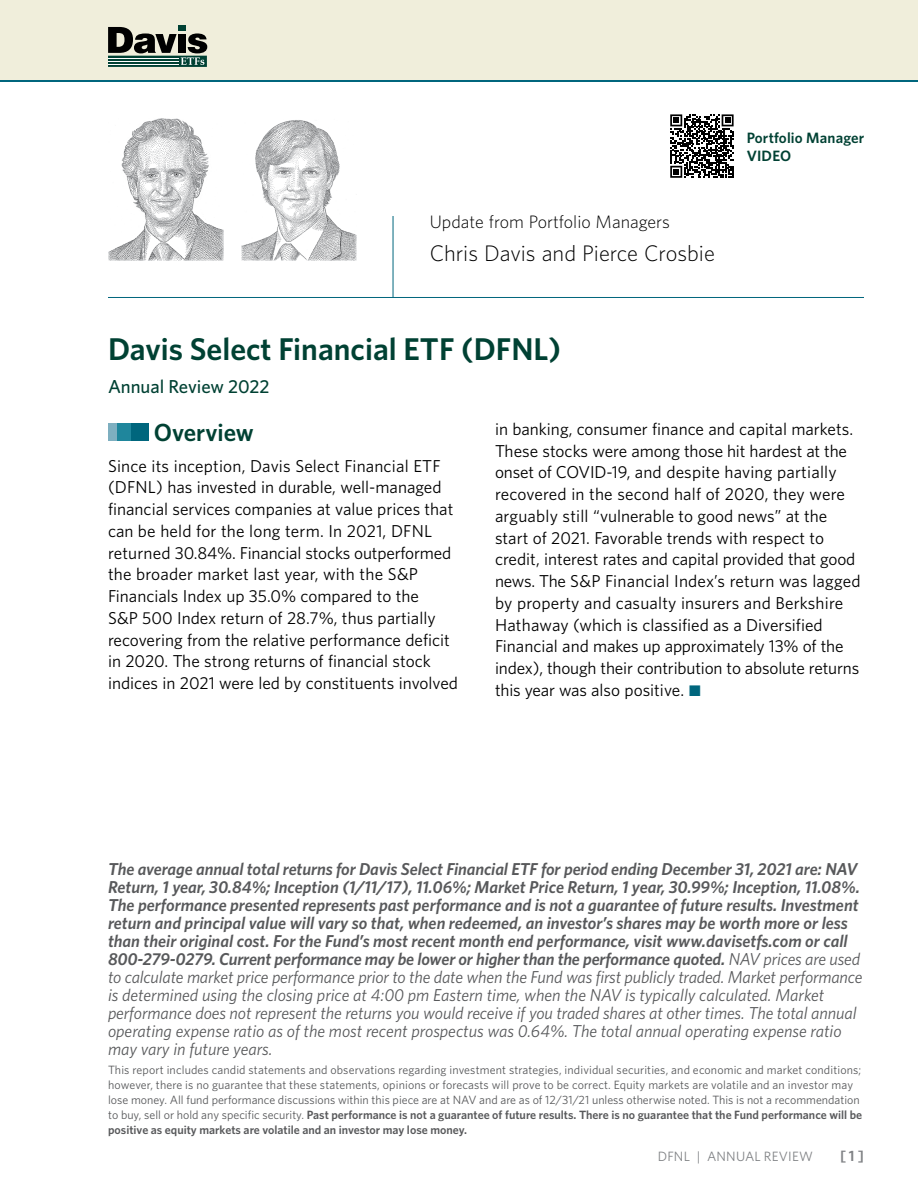
<style>
.page{position:relative;width:918px;height:1188px;background:#fff}
.page>*{position:absolute;margin:0;border:0;box-sizing:border-box;transform-origin:0 0}
.t1{font:600 31.5px "Whitney";color:#004133}
.t2{font:600 24.75px "Whitney";color:#004133}
.LC_Heading_1{font:300 22.5px "Whitney";color:#000}
.t3{font:500 18.75px "Whitney";color:#004133}
.LC_Heading_1-2{font:300 18px "Whitney";color:#000}
.t4{font:17.25px/21.8px "Whitney";color:#000}
.Hedge{font:italic 600 17.25px/18px "Whitney";color:#58595b}
.t5{font:600 15px "Whitney";letter-spacing:.01em;color:#004133}
.t6{font:600 15px "Whitney";color:#808285}
.t7{font:13.5px "Whitney";letter-spacing:.01em;color:#808285}
.Hedge-2{font:12px/15px "Whitney";letter-spacing:.01em;color:#58595b}
.s1{font-family:"Mercury Text G1";color:#00667d}
.s2{font-weight:400}
.s3{font-weight:600}
</style>
<div class="page">
<div style="left:0;top:0;width:918px;height:80px;background:#f0eedb"></div>
<hr style="left:0;top:80px;width:918px;height:2px;background:#00667d">
<img style="left:242px;top:120px;width:115px;height:141px">
<hr style="left:108px;top:297px;width:756px;height:1px;background:#00667d">
<img style="left:108px;top:118px;width:115px;height:143px">
<hr style="left:393px;top:216px;width:1px;height:81px;background:#00667d">
<div style="left:178px;top:25px;width:8px;height:6px;background:#004133"></div>
<svg style="left:108px;top:27px;width:99px;height:40px"></svg>
<svg style="left:670px;top:114px;width:64px;height:64px"></svg>
<div style="left:131px;top:423px;width:18px;height:18px;background:#00667d"></div>
<div style="left:117px;top:423px;width:13px;height:18px;background:#1f869c"></div>
<div style="left:108px;top:423px;width:9px;height:18px;background:#7eafc0"></div>
<p class="LC_Heading_1-2" style="left:430px;top:210px;width:242px">Update from Portfolio Managers</p>
<p class="LC_Heading_1" style="left:430px;top:239px;width:287px">Chris Davis and Pierce Crosbie</p>
<p class="t1" style="left:108px;top:328px;width:455px">Davis Select Financial ETF (DFNL)</p>
<h2 class="t3" style="left:108px;top:375px;width:163px">Annual Review 2022</h2>
<p class="t5" style="left:747px;top:128px;width:119px">Portfolio Manager</p>
<p class="t5" style="left:747px;top:146px;width:46px">VIDEO</p>
<h2 class="t2" style="left:154px;top:416px;width:101px">Overview</h2>
<p class="t4" style="left:108px;top:454px;width:352px">Since its inception, Davis Select Financial ETF (DFNL) has invested in durable, well-managed financial services companies at value prices that can be held for the long term. In 2021, DFNL returned 30.84%. Financial stocks outperformed the broader market last year, with the S&amp;P Financials Index up 35.0% compared to the<br>S&amp;P 500 Index return of 28.7%, thus partially recovering from the relative performance deficit in 2020. The strong returns of financial stock indices in 2021 were led by constituents involved</p>
<p class="t4" style="left:495px;top:418px;width:367px">in banking, consumer finance and capital markets.<br>These stocks were among those hit hardest at the onset of COVID-19, and despite having partially recovered in the second half of 2020, they were arguably still “vulnerable to good news” at the start of 2021. Favorable trends with respect to credit, interest rates and capital provided that good news. The S&amp;P Financial Index’s return was lagged by property and casualty insurers and Berkshire Hathaway (which is classified as a Diversified Financial and makes up approximately 13% of the index), though their contribution to absolute returns this year was also positive. <span class="s1">•</span></p>
<p class="Hedge" style="left:108px;top:860px;width:756px">The average annual total returns for Davis Select Financial ETF for period ending December 31, 2021 are: NAV Return, 1 year, 30.84%; Inception (1/11/17), 11.06%; Market Price Return, 1 year, 30.99%; Inception, 11.08%.<br>The performance presented represents past performance and is not a guarantee of future results. Investment return and principal value will vary so that, when redeemed, an investor’s shares may be worth more or less than their original cost. For the Fund’s most recent month end performance, visit www.davisetfs.com or call 800-279-0279. Current performance may be lower or higher than the performance quoted. <span class="s2">NAV prices are used to calculate market price performance prior to the date when the Fund was first publicly traded. Market performance is determined using the closing price at 4:00 pm Eastern time, when the NAV is typically calculated. Market performance does not represent the returns you would receive if you traded shares at other times. The total annual operating expense ratio as of the most recent prospectus was 0.64%. The total annual operating expense ratio may vary in future years.</span></p>
<p class="Hedge-2" style="left:108px;top:1062px;width:755px">This report includes candid statements and observations regarding investment strategies, individual securities, and economic and market conditions; however, there is no guarantee that these statements, opinions or forecasts will prove to be correct. Equity markets are volatile and an investor may lose money. All fund performance discussions within this piece are at NAV and are as of 12/31/21 unless otherwise noted. This is not a recommendation to buy, sell or hold any specific security. <span class="s3">Past performance is not a guarantee of future results. There is no guarantee that the Fund performance will be positive as equity markets are volatile and an investor may lose money.</span></p>
<p class="t7" style="left:658px;top:1147px;width:157px">DFNL | ANNUAL REVIEW</p>
<p class="t6" style="left:840px;top:1146px;width:25px">[ 1 ]</p>
</div>
